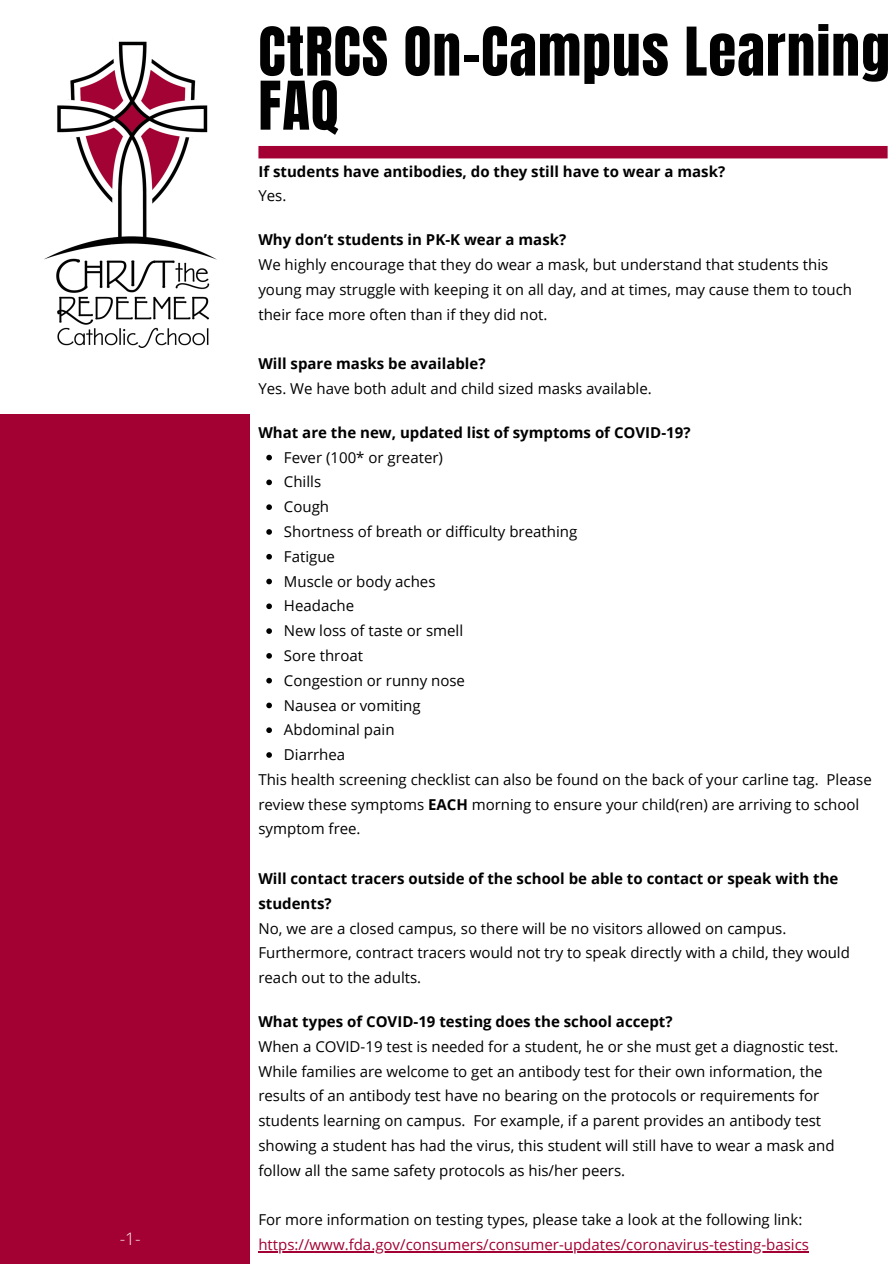
<style>
.page{position:relative;width:894px;height:1264px;background:#fff}
.page>*{position:absolute;margin:0;border:0;box-sizing:border-box;transform-origin:0 0}
.t1{font:57px/54px "Anton";letter-spacing:.02em;color:#020102}
.t2{font:300 17.25px "Open Sans";color:#fff8f2}
.t3{font:15px/24.8px "Open Sans";color:#020102}
.t4{font:700 15px/24.8px "Open Sans";color:#020102}
.t5{font:15px "Open Sans";color:#a30133}
.s1{font-weight:700}
</style>
<div class="page">
<div style="left:0;top:414px;width:249px;height:849px;background:#a30133"></div>
<img style="left:45px;top:41px;width:171px;height:306px">
<svg style="left:266px;top:455px;width:6px;height:5px"></svg>
<svg style="left:266px;top:479px;width:6px;height:6px"></svg>
<svg style="left:266px;top:504px;width:6px;height:6px"></svg>
<svg style="left:266px;top:529px;width:6px;height:6px"></svg>
<svg style="left:266px;top:554px;width:6px;height:5px"></svg>
<svg style="left:266px;top:578px;width:6px;height:6px"></svg>
<svg style="left:266px;top:603px;width:6px;height:6px"></svg>
<svg style="left:266px;top:628px;width:6px;height:6px"></svg>
<svg style="left:266px;top:653px;width:6px;height:5px"></svg>
<svg style="left:266px;top:678px;width:6px;height:5px"></svg>
<svg style="left:266px;top:702px;width:6px;height:6px"></svg>
<svg style="left:266px;top:727px;width:6px;height:6px"></svg>
<svg style="left:266px;top:752px;width:6px;height:5px"></svg>
<hr style="left:258px;top:1251px;width:550px;height:1px;background:#a30133">
<div style="left:258px;top:146px;width:629px;height:12px;background:#a30133"></div>
<p class="t2" style="left:120px;top:1226px;width:22px">-1-</p>
<h1 class="t1" style="left:258px;top:26px;width:632px">CtRCS On-Campus Learning<br>FAQ</h1>
<p class="t4" style="left:258px;top:158px;width:468px">If students have antibodies, do they still have to wear a mask?</p>
<p class="t3" style="left:258px;top:183px;width:29px">Yes.</p>
<p class="t4" style="left:258px;top:227px;width:309px">Why don’t students in PK-K wear a mask?</p>
<p class="t3" style="left:258px;top:252px;width:595px">We highly encourage that they do wear a mask, but understand that students this young may struggle with keeping it on all day, and at times, may cause them to touch their face more often than if they did not.</p>
<p class="t4" style="left:258px;top:351px;width:228px">Will spare masks be available?</p>
<p class="t3" style="left:258px;top:376px;width:395px">Yes. We have both adult and child sized masks available.</p>
<p class="t4" style="left:258px;top:419px;width:433px">What are the new, updated list of symptoms of COVID-19?</p>
<p class="t3" style="left:284px;top:444px;width:295px">Fever (100* or greater)<br>Chills<br>Cough<br>Shortness of breath or difficulty breathing<br>Fatigue<br>Muscle or body aches<br>Headache<br>New loss of taste or smell<br>Sore throat<br>Congestion or runny nose<br>Nausea or vomiting<br>Abdominal pain<br>Diarrhea</p>
<p class="t3" style="left:258px;top:766px;width:614px">This health screening checklist can also be found on the back of your carline tag. Please review these symptoms <span class="s1">EACH</span> morning to ensure your child(ren) are arriving to school symptom free.</p>
<p class="t4" style="left:258px;top:865px;width:581px">Will contact tracers outside of the school be able to contact or speak with the students?</p>
<p class="t3" style="left:258px;top:915px;width:593px">No, we are a closed campus, so there will be no visitors allowed on campus.<br>Furthermore, contract tracers would not try to speak directly with a child, they would reach out to the adults.</p>
<p class="t4" style="left:258px;top:1008px;width:415px">What types of COVID-19 testing does the school accept?</p>
<p class="t3" style="left:258px;top:1033px;width:581px">When a COVID-19 test is needed for a student, he or she must get a diagnostic test.<br>While families are welcome to get an antibody test for their own information, the results of an antibody test have no bearing on the protocols or requirements for students learning on campus. For example, if a parent provides an antibody test showing a student has had the virus, this student will still have to wear a mask and follow all the same safety protocols as his/her peers.</p>
<p class="t3" style="left:258px;top:1207px;width:545px">For more information on testing types, please take a look at the following link:</p>
<p class="t5" style="left:258px;top:1233px;width:552px">https://www.fda.gov/consumers/consumer-updates/coronavirus-testing-basics</p>
</div>
